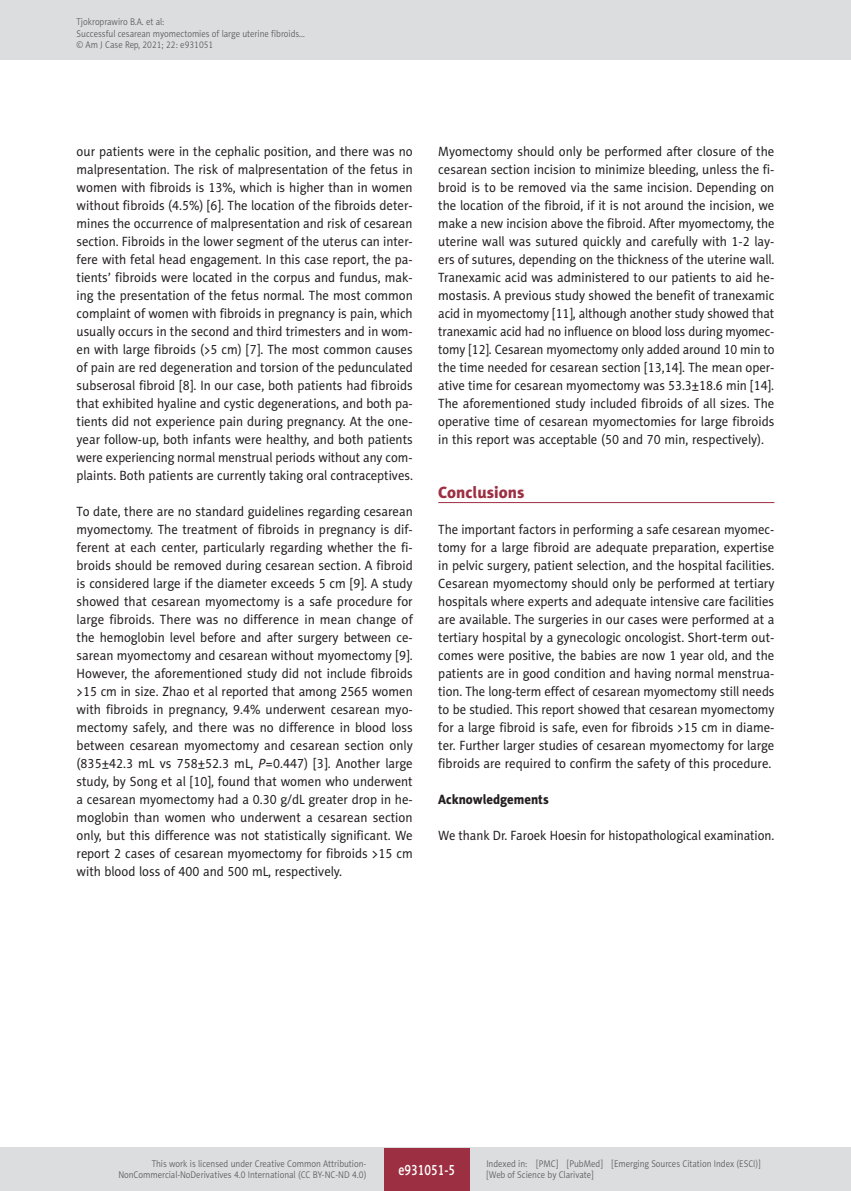
<style>
.page{position:relative;width:851px;height:1191px;background:#fff}
.page>*{position:absolute;margin:0;border:0;box-sizing:border-box;transform-origin:0 0}
.AJCR_Headline_1{font:16.5px "Naomi Sans EFN Heavy";color:#9d2f42}
.t1{font:15px "Naomi Sans EFN Medium";color:#fff;scale:.8 1}
.AJCR_Body{font:13.5px/18px "Naomi Sans EFN";color:#231f20;text-align:justify;scale:.95 1}
.AJCR_Body-2{font:13.5px "Naomi Sans EFN";color:#231f20;scale:.94 1}
.AJCR_Headline_2{font:13.5px "Naomi Sans EFN Heavy";color:#231f20;scale:.95 1}
.t2{font:9.75px/11.2px "Naomi Sans EFN Light";color:#57585a;scale:.9 1}
.s1{font-style:italic}
</style>
<div class="page">
<hr style="left:438px;top:502px;width:336px;height:1px;background:#9d2f42">
<div style="left:0;top:0;width:850px;height:60px;background:#dcdddf"></div>
<div style="left:0;top:1148px;width:850px;height:43px;background:#dcdddf"></div>
<div style="left:384px;top:1147px;width:85px;height:43px;background:#9d2f42"></div>
<p class="t2" style="left:77px;top:16px;width:255px">Tjokroprawiro B.A. et al:<br>Successful cesarean myomectomies of large uterine fibroids… © Am J Case Rep, 2021; 22: e931051</p>
<p class="AJCR_Body" style="left:77px;top:142px;width:355px">our patients were in the cephalic position, and there was no malpresentation. The risk of malpresentation of the fetus in women with fibroids is 13%, which is higher than in women without fibroids (4.5%) [6]. The location of the fibroids deter&shy;mines the occurrence of malpresentation and risk of cesarean section. Fibroids in the lower segment of the uterus can inter&shy;fere with fetal head engagement. In this case report, the pa&shy;tients’ fibroids were located in the corpus and fundus, mak&shy;ing the presentation of the fetus normal. The most common complaint of women with fibroids in pregnancy is pain, which usually occurs in the second and third trimesters and in wom&shy;en with large fibroids (&gt;5 cm) [7]. The most common causes of pain are red degeneration and torsion of the pedunculated subserosal fibroid [8]. In our case, both patients had fibroids that exhibited hyaline and cystic degenerations, and both pa&shy;tients did not experience pain during pregnancy. At the one&shy;year follow-up, both infants were healthy, and both patients were experiencing normal menstrual periods without any com&shy;plaints. Both patients are currently taking oral contraceptives.</p>
<p class="AJCR_Body" style="left:77px;top:502px;width:355px">To date, there are no standard guidelines regarding cesarean myomectomy. The treatment of fibroids in pregnancy is dif&shy;ferent at each center, particularly regarding whether the fi&shy;broids should be removed during cesarean section. A fibroid is considered large if the diameter exceeds 5 cm [9]. A study showed that cesarean myomectomy is a safe procedure for large fibroids. There was no difference in mean change of the hemoglobin level before and after surgery between ce&shy;sarean myomectomy and cesarean without myomectomy [9].<br>However, the aforementioned study did not include fibroids &gt;15 cm in size. Zhao et al reported that among 2565 women with fibroids in pregnancy, 9.4% underwent cesarean myo&shy;mectomy safely, and there was no difference in blood loss between cesarean myomectomy and cesarean section only (835±42.3 mL vs 758±52.3 mL, <span class="s1">P</span>=0.447) [3]. Another large study, by Song et al [10], found that women who underwent a cesarean myomectomy had a 0.30 g/dL greater drop in he&shy;moglobin than women who underwent a cesarean section only, but this difference was not statistically significant. We report 2 cases of cesarean myomectomy for fibroids &gt;15 cm with blood loss of 400 and 500 mL, respectively.</p>
<p class="AJCR_Body" style="left:438px;top:142px;width:355px">Myomectomy should only be performed after closure of the cesarean section incision to minimize bleeding, unless the fi&shy;broid is to be removed via the same incision. Depending on the location of the fibroid, if it is not around the incision, we make a new incision above the fibroid. After myomectomy, the uterine wall was sutured quickly and carefully with 1-2 lay&shy;ers of sutures, depending on the thickness of the uterine wall.<br>Tranexamic acid was administered to our patients to aid he&shy;mostasis. A previous study showed the benefit of tranexamic acid in myomectomy [11], although another study showed that tranexamic acid had no influence on blood loss during myomec&shy;tomy [12]. Cesarean myomectomy only added around 10 min to the time needed for cesarean section [13,14]. The mean oper&shy;ative time for cesarean myomectomy was 53.3±18.6 min [14].<br>The aforementioned study included fibroids of all sizes. The operative time of cesarean myomectomies for large fibroids in this report was acceptable (50 and 70 min, respectively).</p>
<p class="AJCR_Headline_1" style="left:438px;top:482px;width:88px">Conclusions</p>
<p class="AJCR_Body" style="left:438px;top:520px;width:355px">The important factors in performing a safe cesarean myomec&shy;tomy for a large fibroid are adequate preparation, expertise in pelvic surgery, patient selection, and the hospital facilities.<br>Cesarean myomectomy should only be performed at tertiary hospitals where experts and adequate intensive care facilities are available. The surgeries in our cases were performed at a tertiary hospital by a gynecologic oncologist. Short-term out&shy;comes were positive, the babies are now 1 year old, and the patients are in good condition and having normal menstrua&shy;tion. The long-term effect of cesarean myomectomy still needs to be studied. This report showed that cesarean myomectomy for a large fibroid is safe, even for fibroids &gt;15 cm in diame&shy;ter. Further larger studies of cesarean myomectomy for large fibroids are required to confirm the safety of this procedure.</p>
<p class="AJCR_Headline_2" style="left:438px;top:791px;width:118px">Acknowledgements</p>
<p class="AJCR_Body-2" style="left:438px;top:827px;width:359px">We thank Dr. Faroek Hoesin for histopathological examination.</p>
<p class="t2" style="left:118px;top:1158px;width:277px;text-align:right">This work is licensed under Creative Common Attribution-<br>NonCommercial-NoDerivatives 4.0 International (CC BY-NC-ND 4.0)</p>
<p class="t1" style="left:398px;top:1160px;width:72px">e931051-5</p>
<p class="t2" style="left:486px;top:1158px;width:306px">Indexed in: [PMC] [PubMed] [Emerging Sources Citation Index (ESCI)] [Web of Science by Clarivate]</p>
</div>
